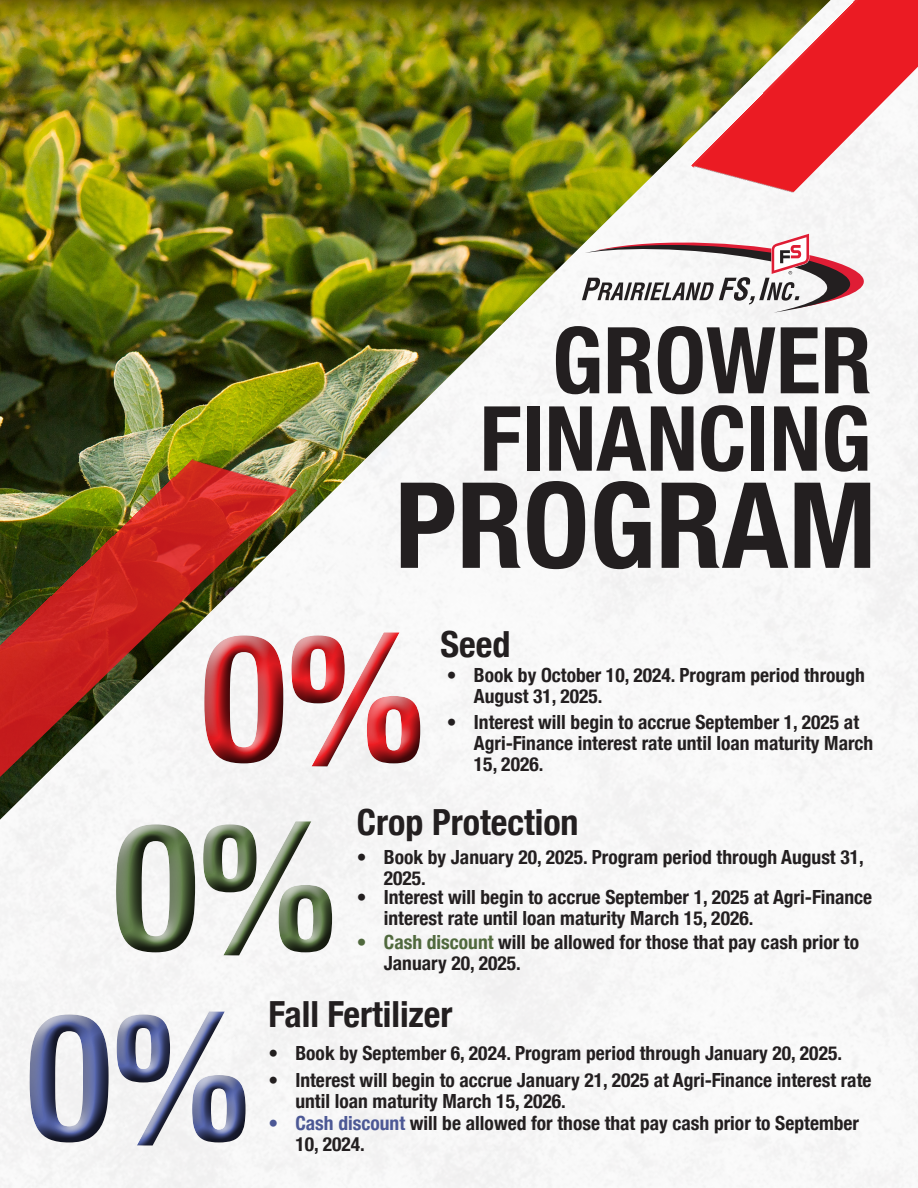
<style>
.page{position:relative;width:918px;height:1188px;background:#fff}
.page>*{position:absolute;margin:0;border:0;box-sizing:border-box;transform-origin:0 0}
.t1{font:700 condensed 178.05px "Helvetica Neue";color:#ee1d23}
.t2{font:700 condensed 178.05px "Helvetica Neue";color:#62804b}
.t3{font:700 condensed 178.05px "Helvetica Neue";color:#5868b0}
.t4{font:700 condensed 119.25px "Helvetica Neue";color:#231f20}
.t5{font:700 condensed 92.25px "Helvetica Neue";color:#231f20}
.t6{font:700 condensed 90px "Helvetica Neue";color:#231f20}
.t7{font:700 condensed 36px "Helvetica Neue";color:#231f20}
.t8{font:700 condensed 19.5px/21px "Helvetica Neue";color:#231f20}
.s1{color:#50693d}
.s2{color:#4c5895}
</style>
<div class="page">
<img style="left:0;top:0;width:918px;height:1188px">
<div style="left:173px;top:593px;width:279px;height:212px;background:#f8f8f8"></div>
<div style="left:182px;top:610px;width:252px;height:172px;background:#fff"></div>
<div style="left:194px;top:617px;width:249px;height:171px;background:#231f20;opacity:.75"></div>
<div style="left:97px;top:797px;width:254px;height:182px;background:#f6f5f6"></div>
<div style="left:113px;top:811px;width:233px;height:158px;background:#231f20;opacity:.75"></div>
<div style="left:10px;top:987px;width:255px;height:182px;background:#f5f5f5"></div>
<div style="left:27px;top:1002px;width:232px;height:157px;background:#231f20;opacity:.75"></div>
<img style="left:691px;top:0;width:227px;height:230px">
<img style="left:0;top:422px;width:297px;height:547px">
<svg style="left:582px;top:233px;width:282px;height:80px"></svg>
<p class="t5" style="left:552px;top:305px;width:321px">GROWER</p>
<p class="t6" style="left:480px;top:384px;width:393px">FINANCING</p>
<p class="t4" style="left:395px;top:453px;width:483px">PROGRAM</p>
<h1 class="t1" style="left:201px;top:590px;width:226px">0%</h1>
<p class="t7" style="left:440px;top:622px;width:72px">Seed</p>
<p class="t8" style="left:474px;top:665px;width:392px;text-indent:-27px">• Book by October 10, 2024. Program period through<br>August 31, 2025.</p>
<p class="t8" style="left:474px;top:711px;width:401px;text-indent:-27px">• Interest will begin to accrue September 1, 2025 at<br>Agri-Finance interest rate until loan maturity March<br>15, 2026.</p>
<h1 class="t2" style="left:113px;top:779px;width:226px">0%</h1>
<p class="t7" style="left:357px;top:800px;width:223px">Crop Protection</p>
<p class="t8" style="left:384px;top:846px;width:481px;text-indent:-27px">• Book by January 20, 2025. Program period through August 31,<br>2025.</p>
<p class="t8" style="left:384px;top:886px;width:490px;text-indent:-27px">• Interest will begin to accrue September 1, 2025 at Agri-Finance interest rate until loan maturity March 15, 2026.</p>
<p class="t8" style="left:384px;top:931px;width:477px;text-indent:-27px"><span class="s1">• Cash discount</span> will be allowed for those that pay cash prior to<br>January 20, 2025.</p>
<h1 class="t3" style="left:26px;top:969px;width:226px">0%</h1>
<p class="t7" style="left:268px;top:992px;width:186px">Fall Fertilizer</p>
<p class="t8" style="left:268px;top:1042px;width:575px">• Book by September 6, 2024. Program period through January 20, 2025.</p>
<p class="t8" style="left:295px;top:1069px;width:578px;text-indent:-27px">• Interest will begin to accrue January 21, 2025 at Agri-Finance interest rate until loan maturity March 15, 2026.</p>
<p class="t8" style="left:295px;top:1113px;width:565px;text-indent:-27px"><span class="s2">• Cash discount</span> will be allowed for those that pay cash prior to September<br>10, 2024.</p>
</div>
